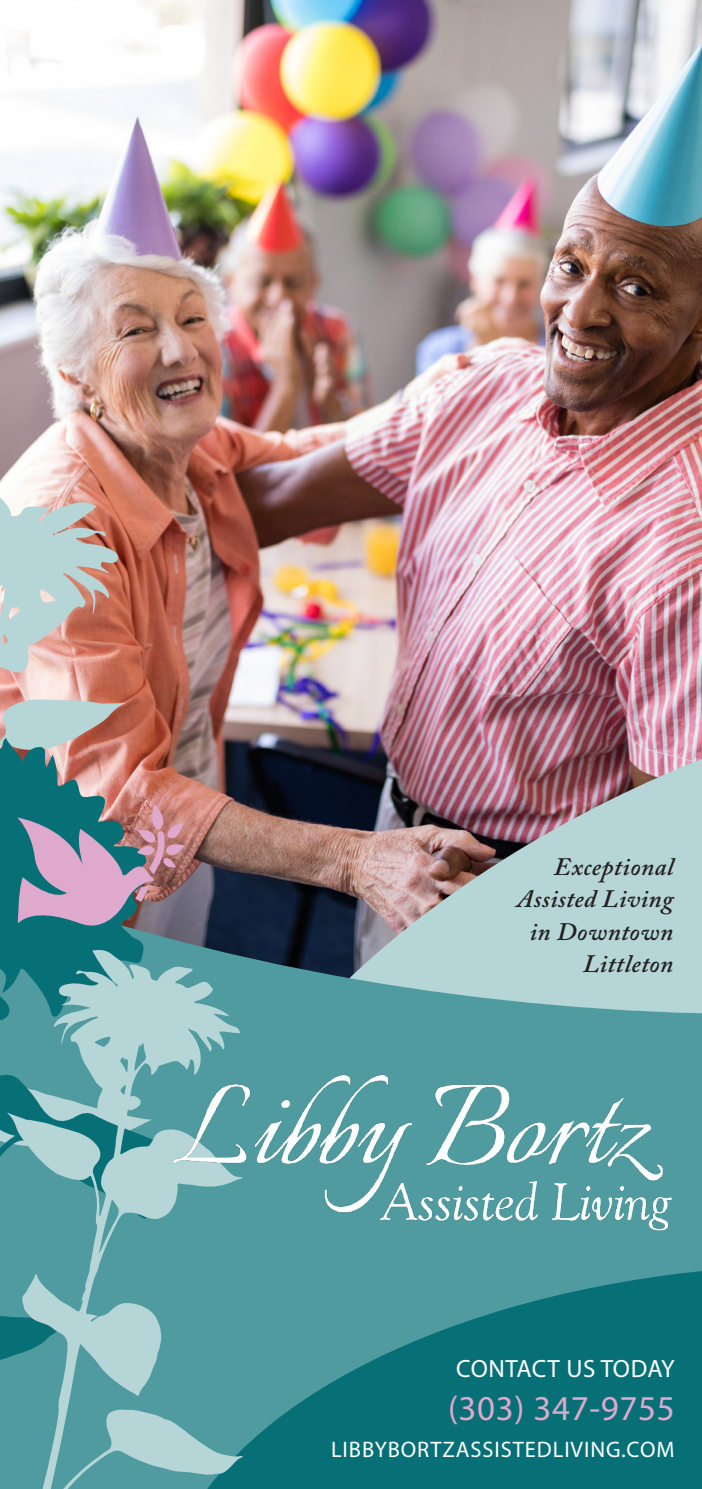
<style>
.page{position:relative;width:702px;height:1489px;background:#fff}
.page>*{position:absolute;margin:0;border:0;box-sizing:border-box;transform-origin:0 0}
.Phone{font:35px "Myriad Pro";letter-spacing:.02em;color:#dea9cd}
.Paragraph_1{font:italic 600 25px/32.5px "Adobe Caslon Pro";letter-spacing:.02em;color:#231f20;text-align:right}
.Paragraph_3{font:25px "Myriad Pro";letter-spacing:.005em;color:#fff}
.Website{font:22.5px "Myriad Pro";letter-spacing:.04em;color:#fff}
</style>
<div class="page">
<img style="left:0;top:0;width:702px;height:870px">
<img style="left:347px;top:738px;width:355px;height:132px">
<svg style="left:178px;top:870px;width:524px;height:397px;fill:#4f9ba0"></svg>
<svg style="left:243px;top:1267px;width:459px;height:221px;fill:#077076"></svg>
<svg style="left:0;top:491px;width:152px;height:247px"></svg>
<svg style="left:0;top:738px;width:178px;height:211px"></svg>
<svg style="left:0;top:949px;width:243px;height:539px;fill:#4f9ba0"></svg>
<svg style="left:17px;top:804px;width:168px;height:126px"></svg>
<img style="left:168px;top:1067px;width:508px;height:170px">
<p class="Paragraph_1" style="left:516px;top:849px;width:158px">Exceptional<br>Assisted Living in Downtown<br>Littleton</p>
<p class="Paragraph_3" style="left:456px;top:1352px;width:220px">CONTACT US TODAY</p>
<p class="Phone" style="left:448px;top:1385px;width:228px">(303) 347-9755</p>
<p class="Website" style="left:331px;top:1435px;width:345px">LIBBYBORTZASSISTEDLIVING.COM</p>
</div>
